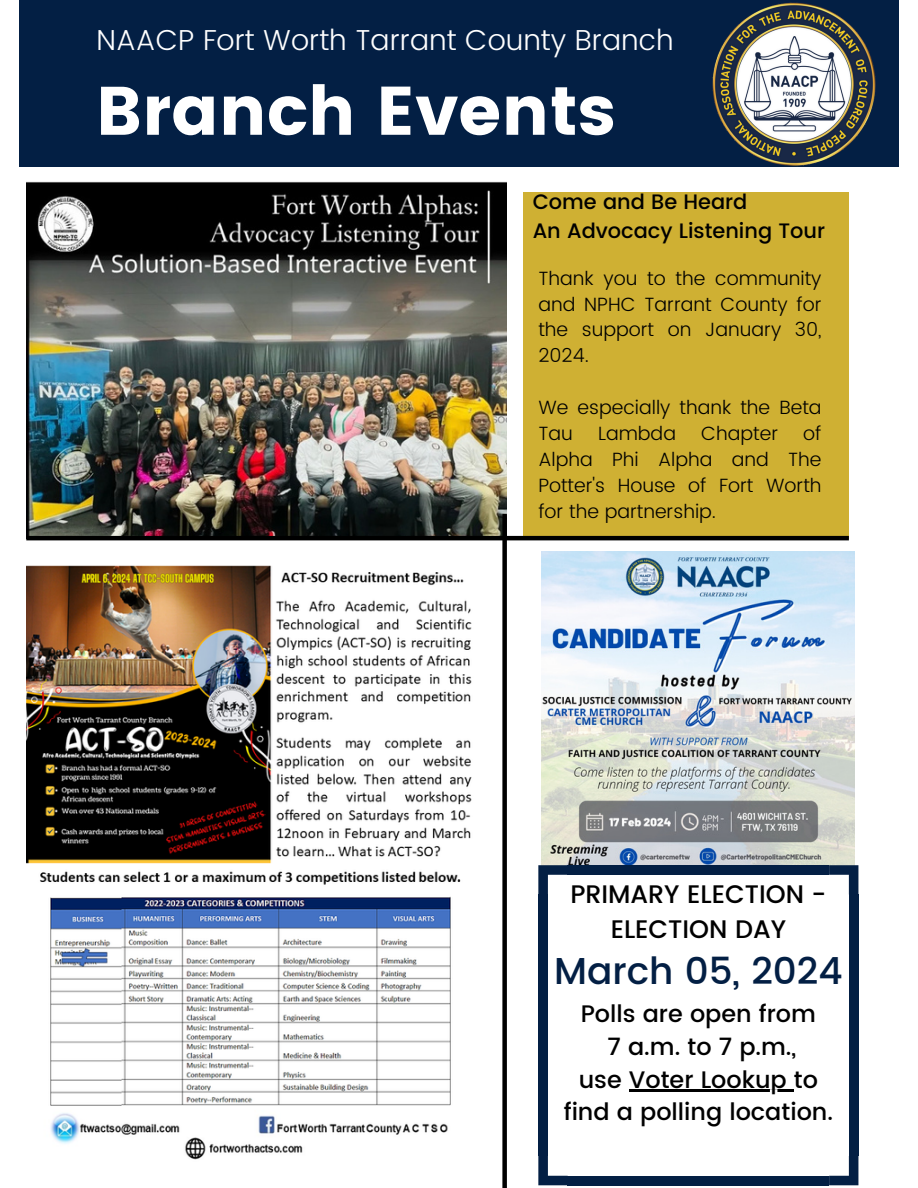
<style>
.page{position:relative;width:918px;height:1188px;background:#fff}
.page>*{position:absolute;margin:0;border:0;box-sizing:border-box;transform-origin:0 0}
.t1{font:68.4px "Poppins";color:#fff}
.t2{font:500 37.35px "Poppins";color:#031f44}
.t3{font:300 28.8px "Poppins";color:#fff}
.t4{font:500 25.35px/34.8px "Poppins";color:#000;text-align:center}
.t5{font:500 23.85px/32.7px "Poppins";color:#000;text-align:center}
.t6{font:500 20.85px/29.2px "Poppins";color:#000}
.t7{font:300 19.2px/25.8px "Poppins";color:#000;text-align:justify}
</style>
<div class="page">
<img style="left:26px;top:181px;width:481px;height:355px">
<img style="left:26px;top:565px;width:446px;height:595px">
<div style="left:19px;top:0;width:880px;height:167px;background:#031f44"></div>
<div style="left:524px;top:192px;width:325px;height:347px;background:#cfb033"></div>
<img style="left:542px;top:551px;width:313px;height:314px">
<img style="left:712px;top:2px;width:164px;height:164px">
<hr style="left:26px;top:536px;width:823px;height:4px;background:#000">
<div style="left:502px;top:514px;width:5px;height:674px;background:#000"></div>
<div style="left:849px;top:895px;width:9px;height:261px;background:#031f44"></div>
<div style="left:538px;top:895px;width:10px;height:261px;background:#031f44"></div>
<div style="left:568px;top:865px;width:261px;height:10px;background:#031f44"></div>
<div style="left:568px;top:1176px;width:261px;height:9px;background:#031f44"></div>
<svg style="left:829px;top:865px;width:29px;height:30px"></svg>
<svg style="left:538px;top:865px;width:30px;height:30px"></svg>
<svg style="left:829px;top:1156px;width:29px;height:29px"></svg>
<svg style="left:538px;top:1156px;width:30px;height:29px"></svg>
<hr style="left:629px;top:1090px;width:158px;height:2px;background:#000">
<svg style="left:787px;top:1090px;width:7px;height:2px"></svg>
<p class="t3" style="left:97px;top:23px;width:579px">NAACP Fort Worth Tarrant County Branch</p>
<h1 class="t1" style="left:96px;top:71px;width:521px">Branch Events</h1>
<h3 class="t6" style="left:533px;top:187px;width:294px">Come and Be Heard<br>An Advocacy Listening Tour</h3>
<h4 class="t7" style="left:538px;top:265px;width:285px">Thank you to the community and NPHC Tarrant County for the support on January 30, 2024.</h4>
<p class="t7" style="left:538px;top:395px;width:285px">We especially thank the Beta<br>Tau</p>
<p class="t7" style="left:538px;top:420px;width:285px;text-indent:265px">of Alpha Phi Alpha and The Potter's House of Fort Worth for the partnership.</p>
<p class="t7" style="left:598px;top:420px;width:79px">Lambda</p>
<p class="t7" style="left:701px;top:420px;width:78px">Chapter</p>
<p class="t4" style="left:570px;top:877px;width:258px">PRIMARY ELECTION -<br>ELECTION DAY</p>
<p class="t2" style="left:554px;top:949px;width:290px">March 05, 2024</p>
<p class="t5" style="left:579px;top:998px;width:241px">Polls are open from<br>7 a.m. to 7 p.m.,<br>use Voter Lookup to</p>
<p class="t5" style="left:564px;top:1096px;width:271px">find a polling location.</p>
</div>
